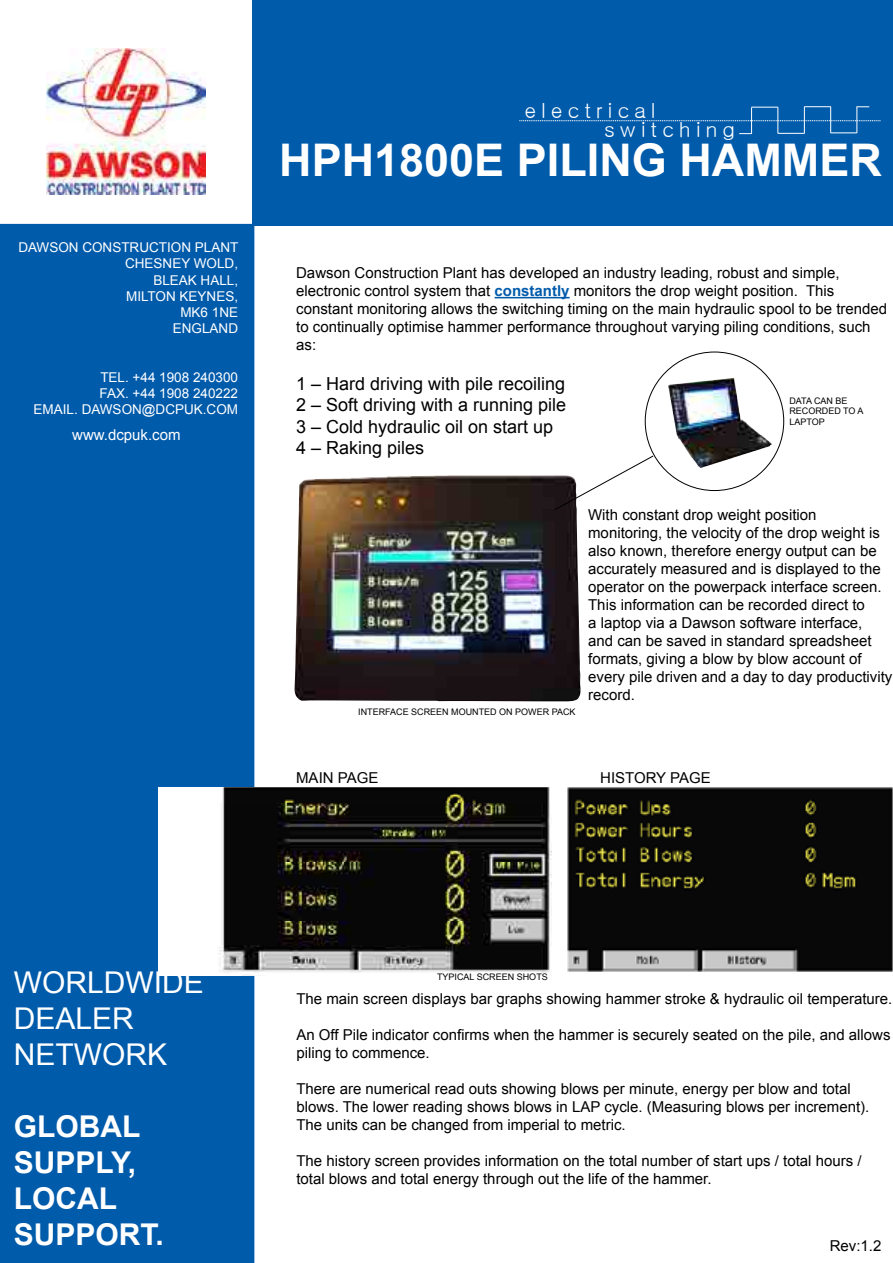
<style>
.page{position:relative;width:893px;height:1263px;background:#fff}
.page>*{position:absolute;margin:0;border:0;box-sizing:border-box;transform-origin:0 0}
.t1{font:700 45px "Arial";color:#fff}
.t2{font:700 30px/36px "Arial";color:#fff}
.t3{font:30px/36px "Arial";color:#fff}
.t4{font:21px/19.4px "Gulim";letter-spacing:.23em;color:#fff}
.t5{font:18px/21.6px "Arial";color:#000}
.t6{font:15px/18px "Arial";color:#000}
.t7{font:15px "Arial";color:#fff}
.t8{font:13.5px/16.2px "Arial";color:#fff;text-align:right}
.t9{font:9px/10.8px "Arial";color:#000}
.s1{font-weight:700;color:#005bab}
</style>
<div class="page">
<div style="left:2px;top:225px;width:251px;height:1036px;background:#005bab"></div>
<div style="left:0;top:224px;width:254px;height:1039px;border:3px solid #005bab"></div>
<img style="left:46px;top:48px;width:160px;height:146px">
<div style="left:252px;top:0;width:641px;height:225px;background:#005bab"></div>
<svg style="left:519px;top:106px;width:361px;height:28px"></svg>
<img style="left:668px;top:378px;width:104px;height:90px">
<img style="left:294px;top:475px;width:287px;height:226px">
<svg style="left:554px;top:455px;width:100px;height:56px"></svg>
<img style="left:159px;top:787px;width:392px;height:188px">
<img style="left:567px;top:787px;width:326px;height:185px">
<hr style="left:495px;top:297px;width:75px;height:1px;background:#005bab">
<p class="t8" style="left:18px;top:239px;width:222px">DAWSON CONSTRUCTION PLANT<br>CHESNEY WOLD,<br>BLEAK HALL,<br>MILTON KEYNES,<br>MK6 1NE<br>ENGLAND</p>
<p class="t8" style="left:34px;top:369px;width:206px">TEL. +44 1908 240300<br>FAX. +44 1908 240222<br>EMAIL. DAWSON@DCPUK.COM</p>
<p class="t7" style="left:72px;top:425px;width:110px">www.dcpuk.com</p>
<h3 class="t4" style="left:604px;top:100px;width:132px;text-indent:-80px">electrical switching</h3>
<h1 class="t1" style="left:279px;top:130px;width:604px">HPH1800E PILING HAMMER</h1>
<p class="t6" style="left:296px;top:264px;width:593px">Dawson Construction Plant has developed an industry leading, robust and simple, electronic control system that <span class="s1">constantly</span> monitors the drop weight position. This constant monitoring allows the switching timing on the main hydraulic spool to be trended to continually optimise hammer performance throughout varying piling conditions, such as:</p>
<p class="t5" style="left:296px;top:373px;width:272px">1 – Hard driving with pile recoiling<br>2 – Soft driving with a running pile<br>3 – Cold hydraulic oil on start up<br>4 – Raking piles</p>
<p class="t9" style="left:789px;top:395px;width:76px">DATA CAN BE<br>RECORDED TO A<br>LAPTOP</p>
<p class="t9" style="left:358px;top:707px;width:219px">INTERFACE SCREEN MOUNTED ON POWER PACK</p>
<p class="t6" style="left:588px;top:506px;width:306px">With constant drop weight position monitoring, the velocity of the drop weight is also known, therefore energy output can be accurately measured and is displayed to the operator on the powerpack interface screen.<br>This information can be recorded direct to<br>a laptop via a Dawson software interface,<br>and can be saved in standard spreadsheet formats, giving a blow by blow account of every pile driven and a day to day productivity record.</p>
<p class="t6" style="left:296px;top:768px;width:84px">MAIN PAGE</p>
<p class="t6" style="left:600px;top:769px;width:112px">HISTORY PAGE</p>
<h2 class="t3" style="left:14px;top:965px;width:191px">WORLDWIDE<br>DEALER<br>NETWORK</h2>
<h2 class="t2" style="left:14px;top:1109px;width:152px">GLOBAL<br>SUPPLY,<br>LOCAL<br>SUPPORT.</h2>
<p class="t9" style="left:437px;top:972px;width:112px">TYPICAL SCREEN SHOTS</p>
<p class="t6" style="left:296px;top:990px;width:598px">The main screen displays bar graphs showing hammer stroke &amp; hydraulic oil temperature.</p>
<p class="t6" style="left:296px;top:1026px;width:596px">An Off Pile indicator confirms when the hammer is securely seated on the pile, and allows piling to commence.</p>
<p class="t6" style="left:296px;top:1080px;width:575px">There are numerical read outs showing blows per minute, energy per blow and total blows. The lower reading shows blows in LAP cycle. (Measuring blows per increment).<br>The units can be changed from imperial to metric.</p>
<p class="t6" style="left:296px;top:1152px;width:567px">The history screen provides information on the total number of start ups / total hours / total blows and total energy through out the life of the hammer.</p>
<p class="t6" style="left:830px;top:1237px;width:53px">Rev:1.2</p>
</div>
